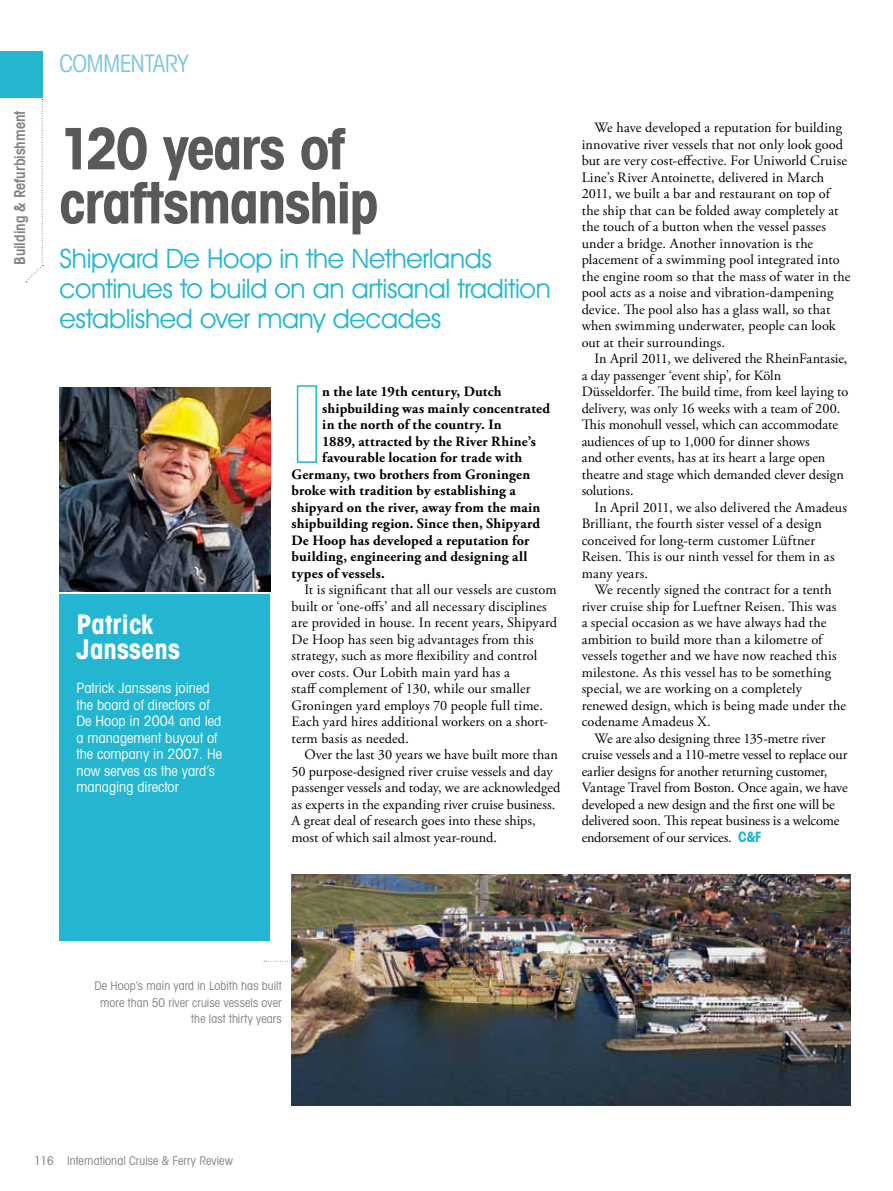
<style>
.page{position:relative;width:893px;height:1191px;background:#fff}
.page>*{position:absolute;margin:0;border:0;box-sizing:border-box;transform-origin:0 0}
.t1{font:700 condensed 57px/54px "Avant Garde IT Cby BT";letter-spacing:-.025em;color:#58595b}
.t2{font:27px/30px "Avant Garde IT Cby BT";letter-spacing:-.01em;color:#24b6d1}
.t3{font:700 condensed 27px/25.5px "Avant Garde";color:#fff}
.t4{font:condensed 24px "Avant Garde IT Cby BT";letter-spacing:-.03em;color:#7ac8dc}
.t5{font:600 condensed 15px "Avant Garde IT Cby BT";color:#808285}
.t6{font:14.25px/16.5px "Adobe Garamond Pro";letter-spacing:.005em;color:#000}
.t7{font:700 14.25px "Adobe Garamond Pro";letter-spacing:.015em;color:#000}
.t8{font:condensed 14.25px/16.5px "Avant Garde";color:#fff}
.t9{font:condensed 12px/16.5px "Avant Garde IT Cby BT";letter-spacing:.01em;color:#808285;text-align:right}
.s1{font-family:"Avant Garde";font-weight:700;font-stretch:condensed;color:#24b6d1}
</style>
<div class="page">
<svg style="left:26px;top:99px;width:17px;height:183px"></svg>
<div style="left:0;top:51px;width:43px;height:47px;background:#24b6d1"></div>
<img style="left:60px;top:387px;width:210px;height:204px">
<div style="left:60px;top:594px;width:210px;height:346px;background:#24b6d1"></div>
<div style="left:297px;top:385px;width:20px;height:78px;border:2px solid #24b6d1"></div>
<img style="left:292px;top:874px;width:559px;height:231px">
<svg style="left:264px;top:960px;width:32px;height:1px"></svg>
<p class="t5" style="left:11px;top:265px;width:156px;rotate:-90deg">Building &amp; Refurbishment</p>
<h3 class="t4" style="left:60px;top:48px;width:131px">Commentary</h3>
<h1 class="t1" style="left:60px;top:122px;width:320px">120 years of craftsmanship</h1>
<h2 class="t2" style="left:60px;top:243px;width:493px">Shipyard De Hoop in the Netherlands continues to build on an artisanal tradition established over many decades</h2>
<h2 class="t3" style="left:77px;top:611px;width:105px">Patrick<br>Janssens</h2>
<p class="t8" style="left:77px;top:679px;width:147px">Patrick Janssens joined the board of directors of<br>De Hoop in 2004 and led a management buyout of the company in 2007. He now serves as the yard’s managing director</p>
<p class="t7" style="left:322px;top:383px;width:181px">n the late 19th century, Dutch</p>
<p class="t7" style="left:322px;top:400px;width:229px">shipbuilding was mainly concentrated</p>
<p class="t7" style="left:322px;top:416px;width:181px">in the north of the country. In</p>
<p class="t7" style="left:322px;top:433px;width:215px">1889, attracted by the River Rhine’s</p>
<p class="t7" style="left:322px;top:449px;width:201px">favourable location for trade with</p>
<p class="t7" style="left:292px;top:466px;width:240px">Germany, two brothers from Groningen</p>
<p class="t7" style="left:292px;top:482px;width:226px">broke with tradition by establishing a</p>
<p class="t7" style="left:292px;top:499px;width:250px">shipyard on the river, away from the main</p>
<p class="t7" style="left:292px;top:515px;width:250px">shipbuilding region. Since then, Shipyard</p>
<p class="t7" style="left:292px;top:532px;width:239px">De Hoop has developed a reputation for</p>
<p class="t7" style="left:292px;top:548px;width:237px">building, engineering and designing all</p>
<p class="t7" style="left:292px;top:565px;width:95px">types of vessels.</p>
<p class="t6" style="left:292px;top:582px;width:267px;text-indent:13px">It is significant that all our vessels are custom built or ‘one-offs’ and all necessary disciplines are provided in house. In recent years, Shipyard De Hoop has seen big advantages from this strategy, such as more flexibility and control over costs. Our Lobith main yard has a<br>staff complement of 130, while our smaller Groningen yard employs 70 people full time.<br>Each yard hires additional workers on a short&shy;term basis as needed.</p>
<p class="t6" style="left:292px;top:747px;width:270px;text-indent:13px">Over the last 30 years we have built more than 50 purpose-designed river cruise vessels and day passenger vessels and today, we are acknowledged as experts in the expanding river cruise business.<br>A great deal of research goes into these ships, most of which sail almost year-round.</p>
<p class="t6" style="left:582px;top:120px;width:270px;text-indent:13px">We have developed a reputation for building innovative river vessels that not only look good but are very cost-effective. For Uniworld Cruise Line’s River Antoinette, delivered in March 2011, we built a bar and restaurant on top of the ship that can be folded away completely at the touch of a button when the vessel passes under a bridge. Another innovation is the placement of a swimming pool integrated into the engine room so that the mass of water in the pool acts as a noise and vibration-dampening device. The pool also has a glass wall, so that when swimming underwater, people can look out at their surroundings.</p>
<p class="t6" style="left:582px;top:351px;width:268px;text-indent:13px">In April 2011, we delivered the RheinFantasie, a day passenger ‘event ship’, for Köln Düsseldorfer. The build time, from keel laying to delivery, was only 16 weeks with a team of 200.<br>This monohull vessel, which can accommodate audiences of up to 1,000 for dinner shows<br>and other events, has at its heart a large open theatre and stage which demanded clever design solutions.</p>
<p class="t6" style="left:582px;top:499px;width:267px;text-indent:13px">In April 2011, we also delivered the Amadeus Brilliant, the fourth sister vessel of a design conceived for long-term customer Lüftner Reisen. This is our ninth vessel for them in as many years.</p>
<p class="t6" style="left:582px;top:582px;width:266px;text-indent:13px">We recently signed the contract for a tenth river cruise ship for Lueftner Reisen. This was<br>a special occasion as we have always had the ambition to build more than a kilometre of vessels together and we have now reached this milestone. As this vessel has to be something special, we are working on a completely renewed design, which is being made under the codename Amadeus X.</p>
<p class="t6" style="left:582px;top:730px;width:267px;text-indent:13px">We are also designing three 135-metre river cruise vessels and a 110-metre vessel to replace our earlier designs for another returning customer, Vantage Travel from Boston. Once again, we have developed a new design and the first one will be delivered soon. This repeat business is a welcome endorsement of our services. <span class="s1">C&amp;F</span></p>
<p class="t9" style="left:94px;top:977px;width:189px">De Hoop’s main yard in Lobith has built more than 50 river cruise vessels over the last thirty years</p>
<p class="t9" style="left:34px;top:1152px;width:200px">116 International Cruise &amp; Ferry Review</p>
</div>
